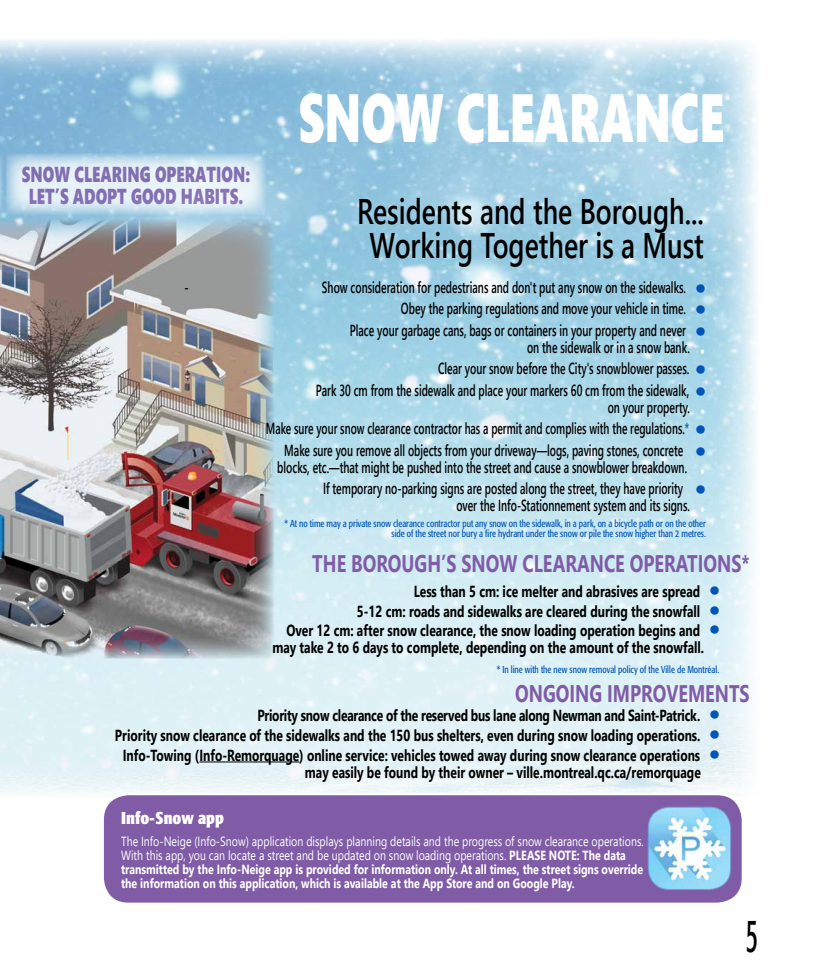
<style>
.page{position:relative;width:819px;height:972px;background:#fff}
.page>*{position:absolute;margin:0;border:0;box-sizing:border-box;transform-origin:0 0}
.t1{font:67.9px "Segoe UI Black";color:#fff;scale:.67 1}
.t2{font:condensed 48px "Formata";color:#000;scale:.56 1}
.t3{font:600 35.6px/34.4px "Segoe UI";color:#000;text-align:center;scale:.75 1}
.t4{font:700 24px "Segoe UI";color:#805ca7;scale:.75 1}
.t5{font:21.6px/21.6px "Segoe UI Black";color:#805ca7;text-align:center;scale:.7 1}
.t6{font:700 condensed 17px "Formata";color:#fff}
.t7{font:600 16px/21.5px "Segoe UI";color:#000;text-align:right;scale:.65 1}
.t8{font:700 16px/19.9px "Segoe UI";color:#000;text-align:right;scale:.75 1}
.t9{font:700 13.2px/14.2px "Segoe UI";color:#fff;scale:.8 1}
.t10{font:13.2px/14.2px "Segoe UI";color:#fff;scale:.8 1}
.t11{font:condensed 10px/10px "Formata";color:#0055b8;text-align:right;scale:.9 1}
.s1{font-family:"Formata";font-weight:500;font-stretch:condensed;font-size:27px;color:#0055b8}
.s2{font-weight:700;color:#fff}
.s3{color:#005da6}
.s4{color:#fff}
.s5{font-weight:700}
</style>
<div class="page">
<img style="left:0;top:40px;width:757px;height:754px">
<img style="left:0;top:219px;width:274px;height:440px">
<div style="left:103px;top:794px;width:640px;height:110px;background:#805ca7;border-radius:26px"></div>
<div style="left:102px;top:793px;width:642px;height:112px;border:2px solid #fff;border-radius:26px"></div>
<hr style="left:0;top:153px;width:3px;height:62px;background:#fff">
<svg style="left:6px;top:153px;width:260px;height:62px;fill:#e4f0f6"></svg>
<hr style="left:199px;top:762px;width:100px;height:1px;background:#000">
<img style="left:648px;top:807px;width:83px;height:82px">
<div style="left:648px;top:807px;width:83px;height:83px;border:1px solid #739dd2;border-radius:21px"></div>
<h3 class="t5" style="left:22px;top:163px;width:328px">SNOW CLEARING OPERATION:<br>LET’S ADOPT GOOD HABITS.</h3>
<h1 class="t1" style="left:299px;top:69px;width:637px">SNOW CLEARANCE</h1>
<h3 class="t3" style="left:357px;top:194px;width:464px">Residents and the Borough...<br>Working Together is a Must</h3>
<p class="t7" style="left:185px;top:276px;width:8px">-</p>
<p class="t7" style="left:322px;top:276px;width:591px">Show consideration for pedestrians and don't put any snow on the sidewalks. <span class="s1">•<br></span>Obey the parking regulations and move your vehicle in time. <span class="s1">•<br></span>Place your garbage cans, bags or containers in your property and never <span class="s1">•</span></p>
<p class="t7" style="left:316px;top:336px;width:600px">on the sidewalk or in a snow bank. <span class="s2">•<br></span>Clear your snow before the City's snowblower passes. <span class="s1">•<br></span>Park 30 cm from the sidewalk and place your markers 60 cm from the sidewalk, <span class="s1">•</span></p>
<p class="t7" style="left:266px;top:396px;width:677px">on your property. <span class="s2">•<br></span>Make sure your snow clearance contractor has a permit and complies with the regulations.<span class="s3">*</span> <span class="s1">•<br></span>Make sure you remove all objects from your driveway—logs, paving stones, concrete <span class="s1">•</span></p>
<p class="t7" style="left:277px;top:456px;width:660px">blocks, etc.—that might be pushed into the street and cause a snowblower breakdown. <span class="s2">•<br></span>If temporary no-parking signs are posted along the street, they have priority <span class="s1">•</span></p>
<p class="t7" style="left:456px;top:495px;width:384px">over the Info-Stationnement system and its signs. <span class="s2">•</span></p>
<p class="t11" style="left:285px;top:519px;width:470px">* At no time may a private snow clearance contractor put any snow on the sidewalk, in a park, on a bicycle path or on the other side of the street nor bury a fire hydrant under the snow or pile the snow higher than 2 metres.</p>
<h3 class="t4" style="left:312px;top:544px;width:585px">The Borough’s snow clearance operations*</h3>
<p class="t8" style="left:286px;top:581px;width:578px">Less than 5 cm: ice melter and abrasives are spread <span class="s1">•<br></span>5-12 cm: roads and sidewalks are cleared during the snowfall <span class="s1">•<br></span>Over 12 cm: after snow clearance, the snow loading operation begins and <span class="s1">•</span></p>
<p class="t8" style="left:272px;top:638px;width:597px">may take 2 to 6 days to complete, depending on the amount of the snowfall. <span class="s4">•</span></p>
<p class="t11" style="left:497px;top:665px;width:249px">* In line with the new snow removal policy of the Ville de Montréal.</p>
<p class="t8" style="left:115px;top:705px;width:807px">Priority snow clearance of the reserved bus lane along Newman and Saint-Patrick. <span class="s1">•<br></span>Priority snow clearance of the sidewalks and the 150 bus shelters, even during snow loading operations. <span class="s1">•<br></span>I nfo-Towing (I nfo-Remorquage) online service: vehicles towed away during snow clearance operations <span class="s1">•</span></p>
<p class="t8" style="left:305px;top:762px;width:554px">may easily be found by their owner – ville.montreal.qc.ca/remorquage <span class="s4">•</span></p>
<h3 class="t4" style="left:515px;top:674px;width:314px">Ongoing improvements</h3>
<p class="t6" style="left:121px;top:808px;width:104px">Info-Snow app</p>
<p class="t10" style="left:121px;top:834px;width:655px">The Info-Neige (Info-Snow) application displays planning details and the progress of snow clearance operations.<br>With this app, you can locate a street and be updated on snow loading operations. <span class="s5">PLEASE</span></p>
<p class="t9" style="left:121px;top:848px;width:654px;text-indent:456px">: The data transmitted by the Info-Neige app is provided for information only. At all times, the street signs override the information on this application, which is available at the App Store and on Google Play.</p>
<p class="t9" style="left:549px;top:848px;width:10px">NOTE</p>
<h2 class="t2" style="left:746px;top:907px;width:23px">5</h2>
</div>
